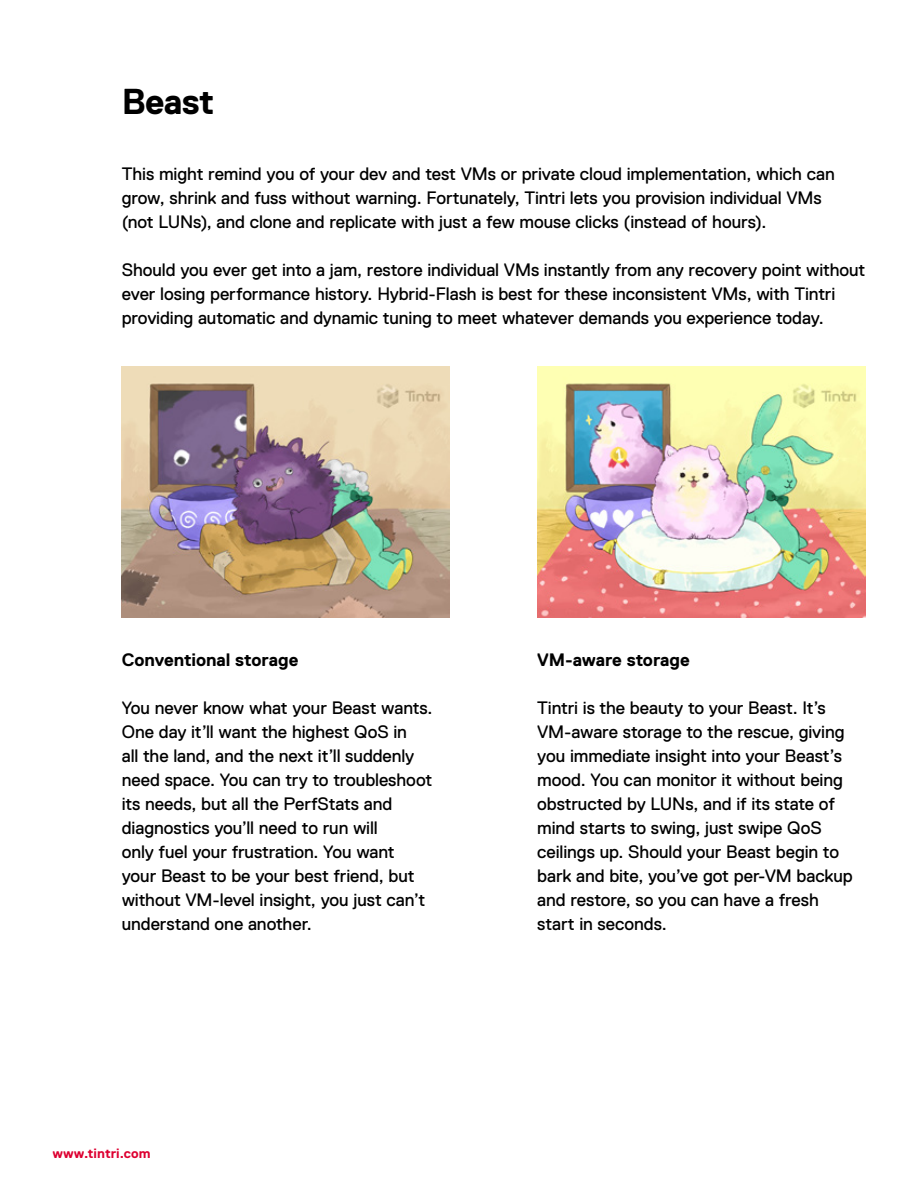
<style>
.page{position:relative;width:918px;height:1188px;background:#fff}
.page>*{position:absolute;margin:0;border:0;box-sizing:border-box;transform-origin:0 0}
.t1{font:700 36px "Replica Std";letter-spacing:-.02em;color:#000}
.t2{font:18px/24px "Replica Std";letter-spacing:-.005em;color:#000}
.t3{font:700 18px "Replica Std";letter-spacing:-.005em;color:#000}
.t4{font:700 13.5px "Replica Std";letter-spacing:.005em;color:#dd0031}
</style>
<div class="page">
<img style="left:122px;top:366px;width:328px;height:252px">
<img style="left:537px;top:366px;width:328px;height:252px">
<h1 class="t1" style="left:122px;top:82px;width:94px">Beast</h1>
<p class="t2" style="left:122px;top:162px;width:715px">This might remind you of your dev and test VMs or private cloud implementation, which can grow, shrink and fuss without warning. Fortunately, Tintri lets you provision individual VMs (not LUNs), and clone and replicate with just a few mouse clicks (instead of hours).</p>
<p class="t2" style="left:122px;top:258px;width:745px">Should you ever get into a jam, restore individual VMs instantly from any recovery point without ever losing performance history. Hybrid-Flash is best for these inconsistent VMs, with Tintri providing automatic and dynamic tuning to meet whatever demands you experience today.</p>
<p class="t3" style="left:122px;top:650px;width:178px">Conventional storage</p>
<p class="t2" style="left:122px;top:696px;width:312px">You never know what your Beast wants.<br>One day it’ll want the highest QoS in<br>all the land, and the next it’ll suddenly need space. You can try to troubleshoot its needs, but all the PerfStats and diagnostics you’ll need to run will<br>only fuel your frustration. You want your Beast to be your best friend, but without VM-level insight, you just can’t understand one another.</p>
<p class="t4" style="left:52px;top:1146px;width:100px">www.tintri.com</p>
<p class="t3" style="left:537px;top:650px;width:154px">VM-aware storage</p>
<p class="t2" style="left:537px;top:696px;width:317px">Tintri is the beauty to your Beast. It’s VM-aware storage to the rescue, giving you immediate insight into your Beast’s mood. You can monitor it without being obstructed by LUNs, and if its state of mind starts to swing, just swipe QoS ceilings up. Should your Beast begin to bark and bite, you’ve got per-VM backup and restore, so you can have a fresh start in seconds.</p>
</div>
